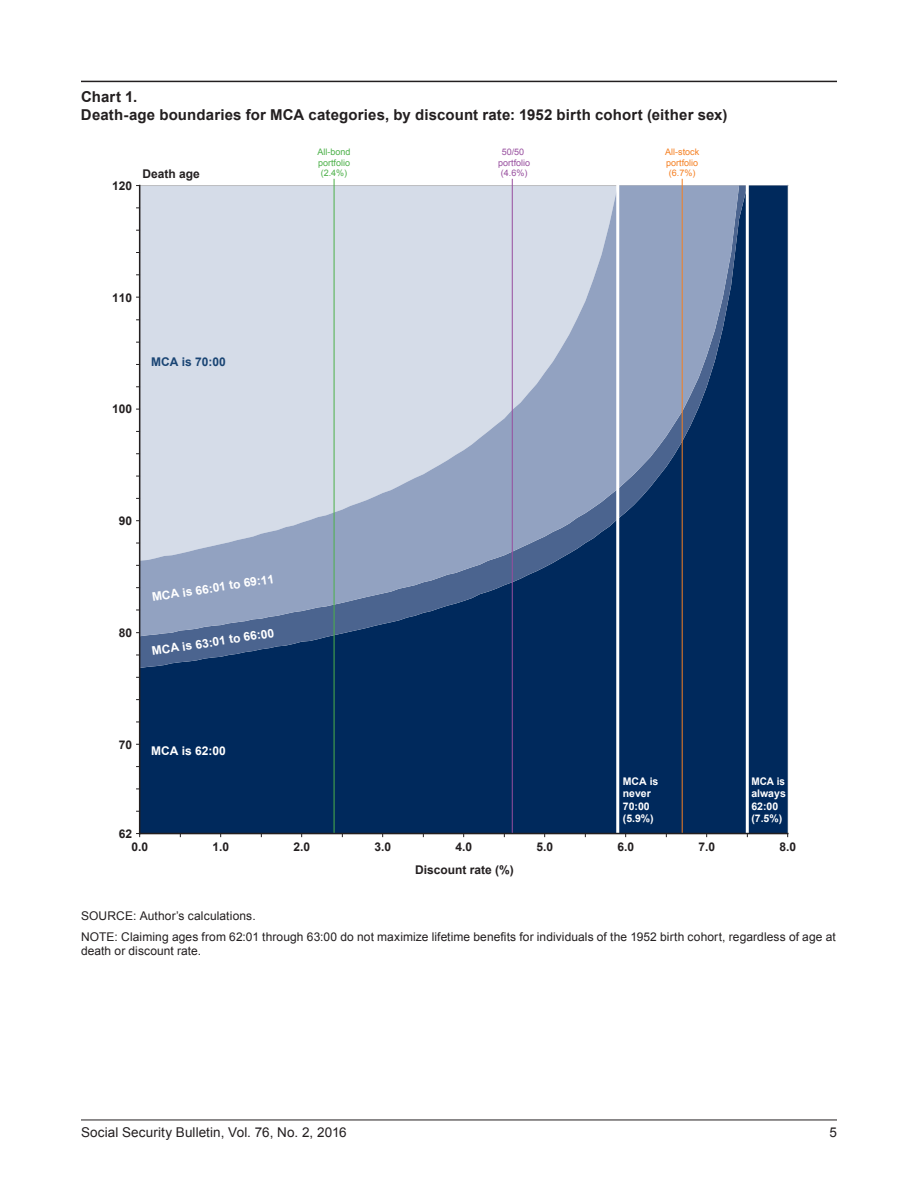
<style>
.page{position:relative;width:918px;height:1188px;background:#fff}
.page>*{position:absolute;margin:0;border:0;box-sizing:border-box;transform-origin:0 0}
._14_-_Chart_Title{font:700 15px/18px "Arial";letter-spacing:.01em;color:#231f20}
.t1{font:13.5px "Arial";letter-spacing:.01em;color:#231f20}
._15_-_Source{font:12px/14.4px "Arial";letter-spacing:.01em;color:#231f20}
.t2{font:700 12px "Arial";color:#231f20}
.t3{font:700 12px "Arial";color:#fff}
.t4{font:700 12px "Arial";color:#1a4574}
.t5{font:700 10.5px/12.6px "Arial";color:#fff;scale:.95 1}
.t6{font:700 10.5px/12.6px "Arial";color:#fff}
.t7{font:9px/10.8px "Arial";color:#f57f21;text-align:center}
.t8{font:9px/10.8px "Arial";color:#4cb049;text-align:center}
.t9{font:9px/10.8px "Arial";color:#974e9e;text-align:center}
</style>
<div class="page">
<hr style="left:81px;top:1120px;width:756px;height:1px;background:#231f20">
<hr style="left:81px;top:81px;width:756px;height:1px;background:#231f20">
<hr style="left:139px;top:185px;width:649px;height:1px;background:#bcbdc0">
<div style="left:140px;top:668px;width:648px;height:165px;background:#00295c"></div>
<svg style="left:140px;top:636px;width:648px;height:32px;background:#0c3364"></svg>
<svg style="left:140px;top:186px;width:648px;height:450px;background:#93a2ba"></svg>
<hr style="left:139px;top:833px;width:649px;height:1px;background:#231f20">
<hr style="left:139px;top:185px;width:1px;height:649px;background:#231f20">
<hr style="left:334px;top:179px;width:1px;height:654px;background:#4cb049">
<hr style="left:512px;top:179px;width:1px;height:654px;background:#974e9e">
<hr style="left:682px;top:179px;width:1px;height:654px;background:#f57f21">
<hr style="left:746px;top:185px;width:3px;height:648px;background:#fff">
<hr style="left:616px;top:185px;width:3px;height:648px;background:#fff">
<p class="_14_-_Chart_Title" style="left:81px;top:89px;width:648px">Chart 1.<br>Death-age boundaries for MCA categories, by discount rate: 1952 birth cohort (either sex)</p>
<p class="t2" style="left:112px;top:178px;width:22px">120</p>
<p class="t2" style="left:143px;top:166px;width:59px">Death age</p>
<p class="t2" style="left:112px;top:290px;width:22px">110</p>
<p class="t2" style="left:112px;top:401px;width:22px">100</p>
<p class="t4" style="left:151px;top:354px;width:76px">MCA is 70:00</p>
<p class="t2" style="left:119px;top:513px;width:15px">90</p>
<p class="t2" style="left:119px;top:625px;width:15px">80</p>
<p class="t3" style="left:151px;top:589px;width:125px;rotate:-9deg">MCA is 66:01 to 69:11</p>
<p class="t3" style="left:151px;top:643px;width:125px;rotate:-9deg">MCA is 63:01 to 66:00</p>
<p class="t2" style="left:119px;top:736px;width:15px">70</p>
<p class="t3" style="left:151px;top:743px;width:76px">MCA is 62:00</p>
<p class="t2" style="left:119px;top:826px;width:15px">62</p>
<p class="t8" style="left:318px;top:146px;width:35px">All-bond portfolio (2.4%)</p>
<p class="t9" style="left:498px;top:146px;width:34px">50/50 portfolio (4.6%)</p>
<p class="t7" style="left:665px;top:146px;width:36px">All-stock portfolio (6.7%)</p>
<p class="t6" style="left:623px;top:775px;width:37px">MCA is never<br>70:00 (5.9%)</p>
<p class="t5" style="left:751px;top:775px;width:38px">MCA is always<br>62:00 (7.5%)</p>
<p class="t2" style="left:131px;top:839px;width:18px">0.0</p>
<p class="t2" style="left:212px;top:839px;width:18px">1.0</p>
<p class="t2" style="left:293px;top:839px;width:18px">2.0</p>
<p class="t2" style="left:374px;top:839px;width:18px">3.0</p>
<p class="t2" style="left:455px;top:839px;width:18px">4.0</p>
<p class="t2" style="left:536px;top:839px;width:18px">5.0</p>
<p class="t2" style="left:617px;top:839px;width:18px">6.0</p>
<p class="t2" style="left:698px;top:839px;width:18px">7.0</p>
<p class="t2" style="left:779px;top:839px;width:18px">8.0</p>
<p class="t2" style="left:415px;top:862px;width:100px">Discount rate (%)</p>
<p class="_15_-_Source" style="left:81px;top:908px;width:176px">SOURCE: Author’s calculations.</p>
<p class="_15_-_Source" style="left:81px;top:930px;width:756px">NOTE: Claiming ages from 62:01 through 63:00 do not maximize lifetime benefits for individuals of the 1952 birth cohort, regardless of age at death or discount rate.</p>
<p class="t1" style="left:81px;top:1123px;width:267px">Social Security Bulletin, Vol. 76, No. 2, 2016</p>
<p class="t1" style="left:829px;top:1123px;width:9px">5</p>
</div>
